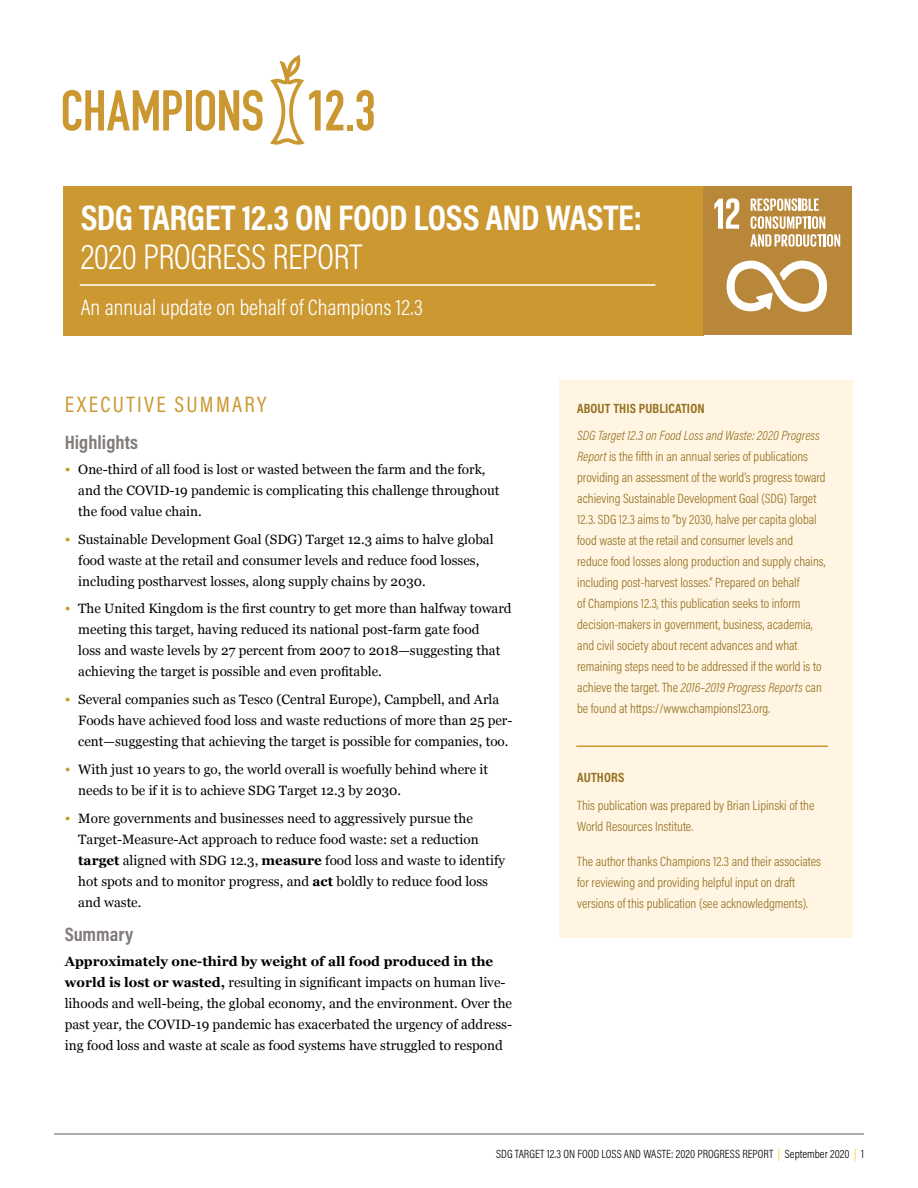
<style>
.page{position:relative;width:918px;height:1188px;background:#fff}
.page>*{position:absolute;margin:0;border:0;box-sizing:border-box;transform-origin:0 0}
.t1{font:700 36px "Acumin Pro Cond";letter-spacing:-.01em;color:#fff}
.t2{font:300 36px "Acumin Pro Cond";letter-spacing:-.015em;color:#fff}
.t3{font:300 22.5px "Acumin Pro Cond";color:#fff}
.t4{font:22.5px "Acumin Pro Cond";letter-spacing:.1em;color:#cb9831}
.t5{font:700 19.5px "Acumin Pro Cond";color:#827c7a}
.t6{font:13.5px/21px "Georgia";color:#000}
.t7{font:300 13.5px/21px "Acumin Pro Cond";color:#947020}
.t8{font:700 13.5px "Acumin Pro Cond";letter-spacing:.01em;color:#947020}
.t9{font:300 12px "Acumin Pro Cond";color:#000}
.s1{font-size:15px;color:#cb9831}
.s2{font-weight:700}
.s3{font-style:italic}
.s4{color:#ffc40c}
</style>
<div class="page">
<hr style="left:54px;top:1134px;width:810px;height:1px;background:#94948b">
<div style="left:559px;top:380px;width:294px;height:557px;background:#fff5e2"></div>
<div style="left:64px;top:186px;width:640px;height:149px;background:#cb9831"></div>
<div style="left:703px;top:186px;width:149px;height:149px;background:#b88739"></div>
<svg style="left:714px;top:198px;width:25px;height:31px"></svg>
<svg style="left:727px;top:261px;width:100px;height:51px"></svg>
<svg style="left:750px;top:198px;width:90px;height:49px"></svg>
<svg style="left:63px;top:90px;width:119px;height:41px"></svg>
<div style="left:186px;top:90px;width:5px;height:40px;background:#ca9731"></div>
<svg style="left:196px;top:90px;width:67px;height:41px"></svg>
<svg style="left:270px;top:55px;width:104px;height:90px"></svg>
<hr style="left:80px;top:284px;width:575px;height:2px;background:#fff">
<hr style="left:576px;top:746px;width:252px;height:1px;background:#cb9831">
<h1 class="t1" style="left:81px;top:194px;width:563px">SDG TARGET 12.3 ON FOOD LOSS AND WASTE:</h1>
<h1 class="t2" style="left:81px;top:233px;width:283px">2020 PROGRESS REPORT</h1>
<h2 class="t3" style="left:81px;top:293px;width:343px">An annual update on behalf of Champions 12.3</h2>
<h2 class="t4" style="left:65px;top:390px;width:203px">EXECUTIVE SUMMARY</h2>
<h3 class="t5" style="left:65px;top:429px;width:75px">Highlights</h3>
<p class="t6" style="left:78px;top:458px;width:423px;text-indent:-14px"><span class="s1">•</span> One-third of all food is lost or wasted between the farm and the fork, and the COVID-19 pandemic is complicating this challenge throughout the food value chain.</p>
<p class="t6" style="left:78px;top:528px;width:417px;text-indent:-14px"><span class="s1">•</span> Sustainable Development Goal (SDG) Target 12.3 aims to halve global food waste at the retail and consumer levels and reduce food losses, including postharvest losses, along supply chains by 2030.</p>
<p class="t6" style="left:78px;top:598px;width:435px;text-indent:-14px"><span class="s1">•</span> The United Kingdom is the first country to get more than halfway toward meeting this target, having reduced its national post-farm gate food<br>loss and waste levels by 27 percent from 2007 to 2018—suggesting that achieving the target is possible and even profitable.</p>
<p class="t6" style="left:78px;top:688px;width:436px;text-indent:-14px"><span class="s1">•</span> Several companies such as Tesco (Central Europe), Campbell, and Arla<br>Foods have achieved food loss and waste reductions of more than 25 per&shy;cent—suggesting that achieving the target is possible for companies, too.</p>
<p class="t6" style="left:78px;top:758px;width:411px;text-indent:-14px"><span class="s1">•</span> With just 10 years to go, the world overall is woefully behind where it needs to be if it is to achieve SDG Target 12.3 by 2030.</p>
<p class="t6" style="left:78px;top:807px;width:428px;text-indent:-14px"><span class="s1">•</span> More governments and businesses need to aggressively pursue the Target-Measure-Act approach to reduce food waste: set a reduction <span class="s2">target</span> aligned with SDG 12.3, <span class="s2">measure</span> food loss and waste to identify hot spots and to monitor progress, and <span class="s2">act</span> boldly to reduce food loss and waste.</p>
<h3 class="t5" style="left:65px;top:922px;width:70px">Summary</h3>
<p class="t6" style="left:65px;top:951px;width:449px"><span class="s2">Approximately one-third by weight of all food produced in the world is lost or wasted,</span> resulting in significant impacts on human live&shy;lihoods and well-being, the global economy, and the environment. Over the past year, the COVID-19 pandemic has exacerbated the urgency of address&shy;ing food loss and waste at scale as food systems have struggled to respond</p>
<p class="t8" style="left:577px;top:399px;width:129px">ABOUT THIS PUBLICATION</p>
<p class="t7" style="left:577px;top:425px;width:250px"><span class="s3">SDG Target 12.3 on Food Loss and Waste: 2020 Progress Report</span> is the fifth in an annual series of publications providing an assessment of the world’s progress toward achieving Sustainable Development Goal (SDG) Target 12.3. SDG 12.3 aims to “by 2030, halve per capita global food waste at the retail and consumer levels and reduce food losses along production and supply chains, including post-harvest losses.” Prepared on behalf<br>of Champions 12.3, this publication seeks to inform decision-makers in government, business, academia, and civil society about recent advances and what remaining steps need to be addressed if the world is to achieve the target. The <span class="s3">2016–2019 Progress Reports</span> can be found at https://www.champions123.org.</p>
<p class="t8" style="left:577px;top:769px;width:49px">AUTHORS</p>
<p class="t7" style="left:577px;top:795px;width:239px">This publication was prepared by Brian Lipinski of the<br>World Resources Institute.</p>
<p class="t7" style="left:577px;top:850px;width:245px">The author thanks Champions 12.3 and their associates for reviewing and providing helpful input on draft versions of this publication (see acknowledgments).</p>
<p class="t9" style="left:496px;top:1146px;width:369px">SDG TARGET 12.3 ON FOOD LOSS AND WASTE: 2020 PROGRESS REPORT <span class="s4">|</span> September 2020 <span class="s4">|</span> 1</p>
</div>
